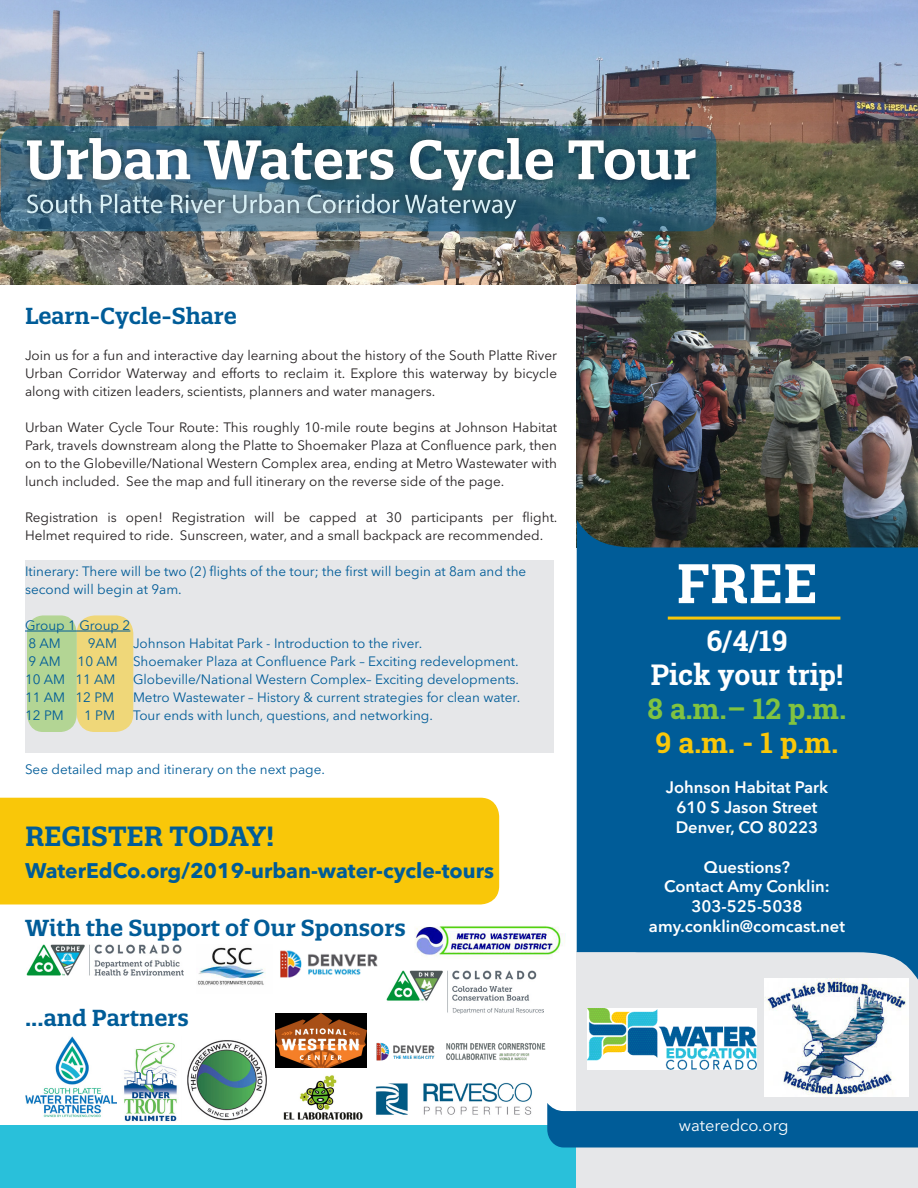
<style>
.page{position:relative;width:918px;height:1188px;background:#fff}
.page>*{position:absolute;margin:0;border:0;box-sizing:border-box;transform-origin:0 0}
.t1{font:600 54px "Quatro Slab";color:#fff}
.t2{font:700 28.5px/34.2px "Roboto Slab";color:#81c340}
.t3{font:700 28.5px/34.2px "Roboto Slab";color:#fff;text-align:center}
.P_1{font:600 27px "Quatro Slab";color:#005c98}
.t4{font:600 22.5px "Quatro Slab";color:#005c98}
.t5{font:700 21px "Avenir Next LT Pro";color:#005c98}
.t6{font:600 16.5px "Avenir Next LT Pro";color:#fff}
.t7{font:16.5px "Avenir Next LT Pro";color:#fff}
.P_1-2{font:13.5px/18px "Avenir Next LT Pro";color:#231f20;text-align:justify}
.t8{font:13.5px/18px "Avenir Next LT Pro";color:#005c98}
.s1{color:#f9c709}
</style>
<div class="page">
<div style="left:26px;top:561px;width:528px;height:192px;background:#e6e7e9"></div>
<img style="left:0;top:0;width:918px;height:284px">
<svg style="left:1px;top:126px;width:715px;height:105px;background:#3a667c"></svg>
<div style="left:77px;top:616px;width:56px;height:115px;background:#efd779;border-radius:17px"></div>
<div style="left:77px;top:615px;width:56px;height:117px;border:2px solid #f9c709;border-radius:17px"></div>
<svg style="left:26px;top:615px;width:51px;height:117px;background:#b5d599"></svg>
<div style="left:0;top:798px;width:499px;height:106px;background:#f9c709"></div>
<div style="left:0;top:1125px;width:918px;height:63px;background:#29c0da"></div>
<div style="left:577px;top:952px;width:341px;height:236px;background:#e6e7e9"></div>
<svg style="left:547px;top:1103px;width:371px;height:45px"></svg>
<img style="left:587px;top:1014px;width:169px;height:56px">
<img style="left:577px;top:284px;width:341px;height:236px">
<svg style="left:577px;top:520px;width:341px;height:494px;background:#186799"></svg>
<div style="left:20px;top:131px;width:683px;height:94px;background:#231f20;opacity:.4"></div>
<svg style="left:27px;top:138px;width:669px;height:81px"></svg>
<hr style="left:668px;top:617px;width:172px;height:3px;background:#f9c709">
<img style="left:765px;top:979px;width:143px;height:118px">
<img style="left:26px;top:944px;width:158px;height:31px">
<img style="left:188px;top:1040px;width:79px;height:81px">
<img style="left:124px;top:1042px;width:53px;height:80px">
<img style="left:280px;top:950px;width:98px;height:28px">
<img style="left:198px;top:947px;width:68px;height:38px">
<img style="left:415px;top:926px;width:151px;height:31px">
<img style="left:276px;top:1013px;width:90px;height:107px">
<img style="left:25px;top:1037px;width:91px;height:81px">
<hr style="left:25px;top:631px;width:105px;height:1px;background:#005c98">
<img style="left:387px;top:971px;width:156px;height:42px">
<img style="left:375px;top:1082px;width:157px;height:33px">
<img style="left:376px;top:1043px;width:170px;height:18px">
<h3 class="t4" style="left:25px;top:302px;width:213px">Learn-Cycle-Share</h3>
<p class="P_1-2" style="left:25px;top:346px;width:534px">Join us for a fun and interactive day learning about the history of the South Platte River Urban Corridor Waterway and efforts to reclaim it. Explore this waterway by bicycle along with citizen leaders, scientists, planners and water managers.</p>
<p class="P_1-2" style="left:25px;top:418px;width:534px">Urban Water Cycle Tour Route: This roughly 10-mile route begins at Johnson Habitat Park, travels downstream along the Platte to Shoemaker Plaza at Confluence park, then on to the Globeville/National Western Complex area, ending at Metro Wastewater with lunch included. See the map and full itinerary on the reverse side of the page.</p>
<p class="P_1-2" style="left:25px;top:508px;width:534px">Registration is open! Registration will be capped at 30 participants per flight.<br>Helmet required to ride. Sunscreen, water, and a small backpack are recommended.</p>
<h4 class="t8" style="left:25px;top:562px;width:503px">Itinerary: There will be two (2) flights of the tour; the first will begin at 8am and the second will begin at 9am.</h4>
<h4 class="t8" style="left:25px;top:616px;width:107px">Group 1 Group 2<br>8 AM</h4>
<h4 class="t8" style="left:25px;top:634px;width:495px;text-indent:63px">9AM Johnson Habitat Park - Introduction to the river.<br>9 AM 10 AM Shoemaker Plaza at Confluence Park – Exciting redevelopment.<br>10 AM 11 AM</h4>
<h4 class="t8" style="left:133px;top:670px;width:388px">Globeville/National Western Complex– Exciting developments.</h4>
<h4 class="t8" style="left:25px;top:688px;width:91px">11 AM 12 PM</h4>
<h4 class="t8" style="left:133px;top:688px;width:389px">Metro Wastewater – History &amp; current strategies for clean water.</h4>
<h4 class="t8" style="left:25px;top:706px;width:40px">12 PM</h4>
<h4 class="t8" style="left:84px;top:706px;width:32px">1 PM</h4>
<h4 class="t8" style="left:133px;top:706px;width:301px">Tour ends with lunch, questions, and networking.</h4>
<h4 class="t8" style="left:25px;top:760px;width:302px">See detailed map and itinerary on the next page.</h4>
<p class="P_1" style="left:25px;top:819px;width:251px">REGISTER TODAY!</p>
<p class="t5" style="left:25px;top:858px;width:470px">WaterEdCo.org/2019-urban-water-cycle-tours</p>
<h3 class="t4" style="left:25px;top:914px;width:382px">With the Support of Our Sponsors</h3>
<h3 class="t4" style="left:25px;top:1004px;width:165px">...and Partners</h3>
<p class="t1" style="left:676px;top:550px;width:143px">FREE</p>
<p class="t3" style="left:651px;top:623px;width:194px">6/4/19<br>Pick your trip!</p>
<p class="t2" style="left:648px;top:691px;width:200px">8 a.m.– 12 p.m.<br><span class="s1">9 a.m. - 1 p.m.</span></p>
<p class="t6" style="left:666px;top:778px;width:164px">Johnson Habitat Park</p>
<p class="t6" style="left:676px;top:798px;width:143px">610 S Jason Street</p>
<p class="t6" style="left:676px;top:817px;width:144px">Denver, CO 80223</p>
<p class="t6" style="left:704px;top:857px;width:88px">Questions?</p>
<p class="t6" style="left:664px;top:877px;width:167px">Contact Amy Conklin:</p>
<p class="t6" style="left:691px;top:897px;width:113px">303-525-5038</p>
<p class="t6" style="left:649px;top:916px;width:198px">amy.conklin@comcast.net</p>
<p class="t7" style="left:679px;top:1115px;width:111px">wateredco.org</p>
</div>
